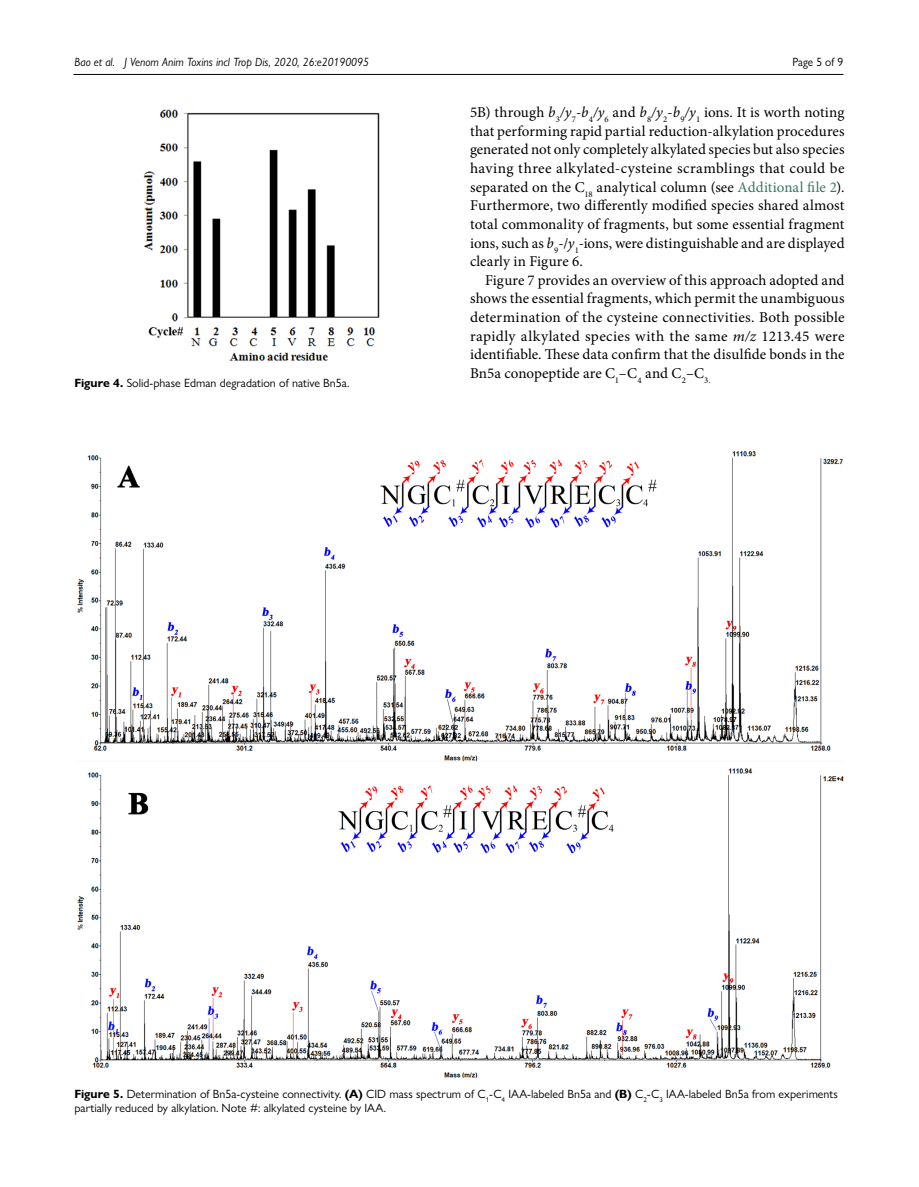
<style>
.page{position:relative;width:919px;height:1187px;background:#fff}
.page>*{position:absolute;margin:0;border:0;box-sizing:border-box;transform-origin:0 0}
.t1{font:15px/18.6px "Minion Pro";letter-spacing:.005em;color:#000;text-align:justify}
.t2{font:12px/14.4px "Gill Sans Nova";color:#000}
.t3{font:italic 12px "Gill Sans Nova";color:#000;scale:.95 1}
.t4{font:12px "Gill Sans Nova";color:#000;scale:.95 1}
.s1{font-style:italic}
.s2{color:#327964}
.s3{font-weight:700}
</style>
<div class="page">
<hr style="left:73px;top:74px;width:770px;height:1px;background:#000">
<img style="left:143px;top:109px;width:237px;height:252px">
<img style="left:77px;top:451px;width:767px;height:627px">
<p class="t3" style="left:74px;top:55px;width:311px">Bao et al. J Venom Anim Toxins incl Trop Dis, 2020, 26:e20190095</p>
<p class="t4" style="left:792px;top:55px;width:55px">Page 5 of 9</p>
<p class="t1" style="left:470px;top:103px;width:376px">5B) through <span class="s1">b</span><sub>3</sub><span class="s1">/y</span><sub>7</sub><span class="s1">-b</span><sub>4</sub><span class="s1">/y</span><sub>6</sub> and <span class="s1">b</span><sub>8</sub><span class="s1">/y</span><sub>2</sub><span class="s1">-b</span><sub>9</sub><span class="s1">/y</span><sub>1</sub> ions. It is worth noting that performing rapid partial reduction-alkylation procedures generated not only completely alkylated species but also species having three alkylated-cysteine scramblings that could be separated on the C<sub>18</sub> analytical column (see <span class="s2">Additional file 2</span>).<br>Furthermore, two differently modified species shared almost total commonality of fragments, but some essential fragment ions, such as <span class="s1">b</span><sub>9</sub>-/<span class="s1">y</span><sub>1</sub>-ions, were distinguishable and are displayed clearly in Figure 6.</p>
<p class="t1" style="left:470px;top:271px;width:376px;text-indent:15px">Figure 7 provides an overview of this approach adopted and shows the essential fragments, which permit the unambiguous determination of the cysteine connectivities. Both possible rapidly alkylated species with the same <span class="s1">m/z</span> 1213.45 were identifiable. These data confirm that the disulfide bonds in the Bn5a conopeptide are C<sub>1</sub>–C<sub>4</sub> and C<sub>2</sub>–C<sub>3.</sub></p>
<p class="t2" style="left:74px;top:375px;width:276px"><span class="s3">Figure 4.</span> Solid-phase Edman degradation of native Bn5a.</p>
<p class="t2" style="left:74px;top:1086px;width:765px"><span class="s3">Figure 5.</span> Determination of Bn5a-cysteine connectivity. <span class="s3">(A)</span> CID mass spectrum of C<sub>1</sub>-C<sub>4</sub> IAA-labeled Bn5a and <span class="s3">(B)</span> C<sub>2</sub>-C<sub>3</sub> IAA-labeled Bn5a from experiments partially reduced by alkylation. Note #: alkylated cysteine by IAA.</p>
</div>
